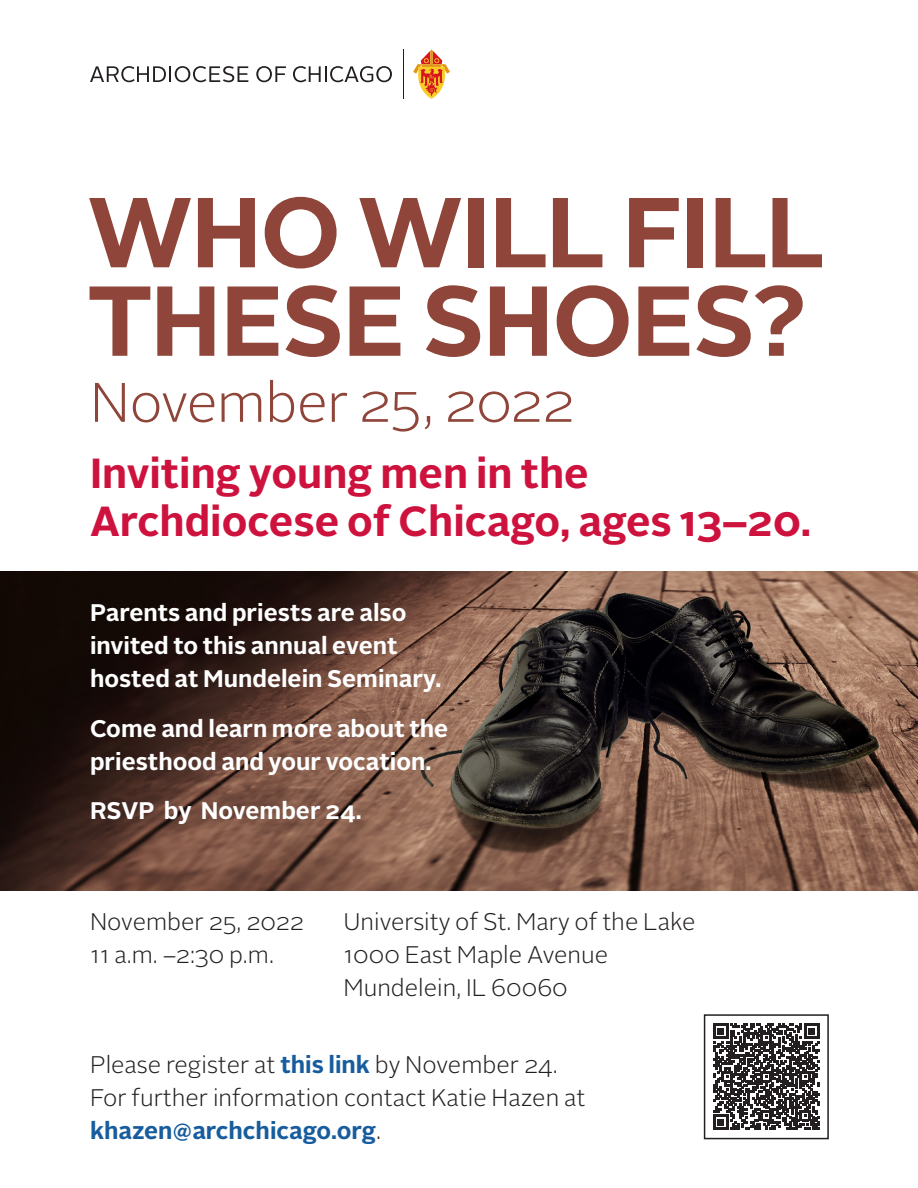
<style>
.page{position:relative;width:918px;height:1188px;background:#fff}
.page>*{position:absolute;margin:0;border:0;box-sizing:border-box;transform-origin:0 0}
.address_block{font:700 99px/88.5px "Alright Sans";letter-spacing:-.015em;color:#8f4539}
.address_block-2{font:300 55.5px "Alright Sans";letter-spacing:-.015em;color:#8f4539}
.HEADS_light{font:700 42px/48px "Alright Sans";color:#cd123d}
.t1{font:700 24px/33px "Alright Sans";color:#fff}
.Body_Text_11_15{font:300 24px/33px "Alright Sans";color:#231f20}
.HEADS_light-2{font:300 24px/33px "Alright Sans";color:#231f20}
.s1{font-weight:700;color:#175d9e}
</style>
<div class="page">
<img style="left:0;top:572px;width:918px;height:319px">
<svg style="left:713px;top:1024px;width:106px;height:106px"></svg>
<div style="left:704px;top:1014px;width:125px;height:125px;border:2px solid #231f20"></div>
<hr style="left:404px;top:50px;width:1px;height:49px;background:#231f20">
<svg style="left:90px;top:66px;width:158px;height:16px"></svg>
<svg style="left:256px;top:66px;width:30px;height:16px"></svg>
<svg style="left:293px;top:66px;width:99px;height:16px"></svg>
<svg style="left:413px;top:50px;width:37px;height:49px"></svg>
<p class="address_block" style="left:87px;top:189px;width:740px">WHO WILL FILL<br>THESE SHOES?</p>
<p class="address_block-2" style="left:90px;top:365px;width:486px">November 25, 2022</p>
<p class="HEADS_light" style="left:90px;top:449px;width:723px">Inviting young men in the<br>Archdiocese of Chicago, ages 13–20.</p>
<p class="t1" style="left:90px;top:596px;width:353px">Parents and priests are also invited to this annual event hosted at Mundelein Seminary.</p>
<p class="t1" style="left:90px;top:712px;width:360px">Come and learn more about the priesthood and your vocation.</p>
<p class="t1" style="left:90px;top:794px;width:273px">RSVP by November 24.</p>
<p class="HEADS_light-2" style="left:90px;top:906px;width:216px">November 25, 2022</p>
<p class="HEADS_light-2" style="left:344px;top:906px;width:354px">University of St. Mary of the Lake</p>
<p class="HEADS_light-2" style="left:90px;top:939px;width:186px">11 a.m. –2:30 p.m.</p>
<p class="HEADS_light-2" style="left:344px;top:939px;width:266px">1000 East Maple Avenue<br>Mundelein, IL 60060</p>
<p class="Body_Text_11_15" style="left:90px;top:1048px;width:497px">Please register at <span class="s1">this link</span> by November 24.<br>For further information contact Katie Hazen at <span class="s1">khazen@archchicago.org</span>.</p>
</div>
